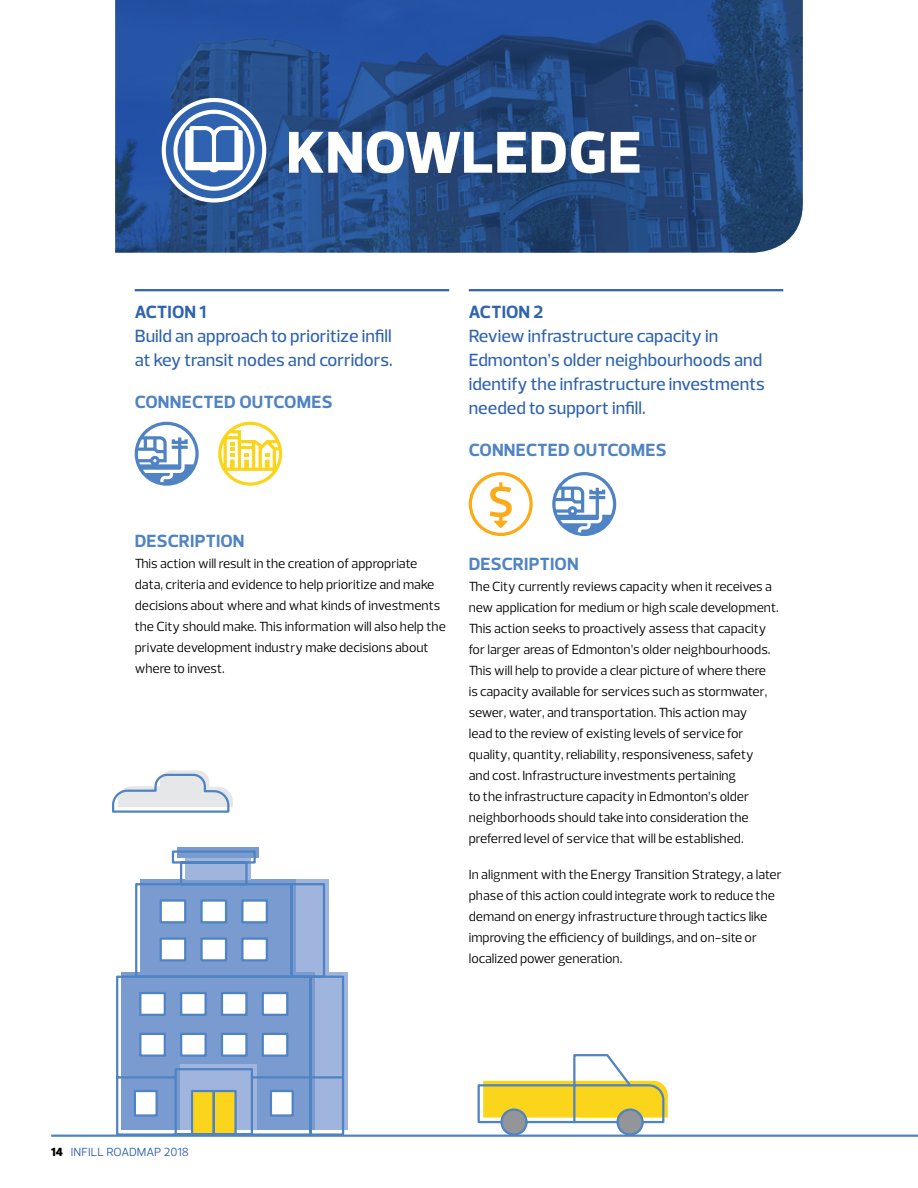
<style>
.page{position:relative;width:918px;height:1188px;background:#fff}
.page>*{position:absolute;margin:0;border:0;box-sizing:border-box;transform-origin:0 0}
.t1{font:800 60px "Prelo";letter-spacing:.015em;color:#fff}
.t2{font:500 18px/24px "Prelo";color:#2f63af}
.t3{font:700 18px "Prelo";letter-spacing:.015em;color:#4f83c3}
.t4{font:700 18px "Prelo";color:#2f63af}
.t5{font:13.5px/21px "Prelo";color:#000}
.t6{font:12px "Prelo";color:#2f63af}
.s1{font-weight:900;color:#000}
</style>
<div class="page">
<hr style="left:51px;top:1135px;width:867px;height:2px;background:#4f83c3">
<svg style="left:115px;top:0;width:688px;height:253px;background:#254b87"></svg>
<hr style="left:135px;top:289px;width:314px;height:2px;background:#2f63af">
<svg style="left:135px;top:422px;width:64px;height:64px"></svg>
<svg style="left:218px;top:422px;width:64px;height:64px"></svg>
<hr style="left:469px;top:289px;width:314px;height:2px;background:#2f63af">
<svg style="left:552px;top:472px;width:64px;height:64px"></svg>
<svg style="left:469px;top:472px;width:64px;height:64px"></svg>
<svg style="left:164px;top:100px;width:100px;height:100px"></svg>
<div style="left:162px;top:98px;width:104px;height:105px;border:4px solid #fff;border-radius:50%"></div>
<svg style="left:173px;top:110px;width:81px;height:81px"></svg>
<div style="left:177px;top:847px;width:82px;height:11px;background:#799bd0"></div>
<svg style="left:112px;top:770px;width:121px;height:43px"></svg>
<svg style="left:115px;top:850px;width:551px;height:287px"></svg>
<h1 class="t1" style="left:286px;top:116px;width:357px">KNOWLEDGE</h1>
<h2 class="t4" style="left:135px;top:301px;width:73px">ACTION 1</h2>
<h2 class="t2" style="left:135px;top:324px;width:259px">Build an approach to prioritize infill at key transit nodes and corridors.</h2>
<h2 class="t3" style="left:135px;top:391px;width:199px">CONNECTED OUTCOMES</h2>
<h2 class="t4" style="left:469px;top:301px;width:76px">ACTION 2</h2>
<h2 class="t2" style="left:469px;top:324px;width:297px">Review infrastructure capacity in Edmonton’s older neighbourhoods and identify the infrastructure investments needed to support infill.</h2>
<h2 class="t3" style="left:469px;top:439px;width:199px">CONNECTED OUTCOMES</h2>
<h2 class="t3" style="left:135px;top:530px;width:111px">DESCRIPTION</h2>
<p class="t5" style="left:135px;top:553px;width:313px">This action will result in the creation of appropriate data, criteria and evidence to help prioritize and make decisions about where and what kinds of investments the City should make. This information will also help the private development industry make decisions about where to invest.</p>
<h2 class="t3" style="left:469px;top:553px;width:111px">DESCRIPTION</h2>
<p class="t5" style="left:469px;top:576px;width:311px">The City currently reviews capacity when it receives a new application for medium or high scale development.<br>This action seeks to proactively assess that capacity for larger areas of Edmonton’s older neighbourhoods.<br>This will help to provide a clear picture of where there<br>is capacity available for services such as stormwater, sewer, water, and transportation. This action may<br>lead to the review of existing levels of service for quality, quantity, reliability, responsiveness, safety<br>and cost. Infrastructure investments pertaining<br>to the infrastructure capacity in Edmonton’s older neighborhoods should take into consideration the preferred level of service that will be established.</p>
<p class="t5" style="left:469px;top:864px;width:315px">In alignment with the Energy Transition Strategy, a later phase of this action could integrate work to reduce the demand on energy infrastructure through tactics like improving the efficiency of buildings, and on-site or localized power generation.</p>
<p class="t6" style="left:51px;top:1145px;width:139px"><span class="s1">14</span> INFILL ROADMAP 2018</p>
</div>
